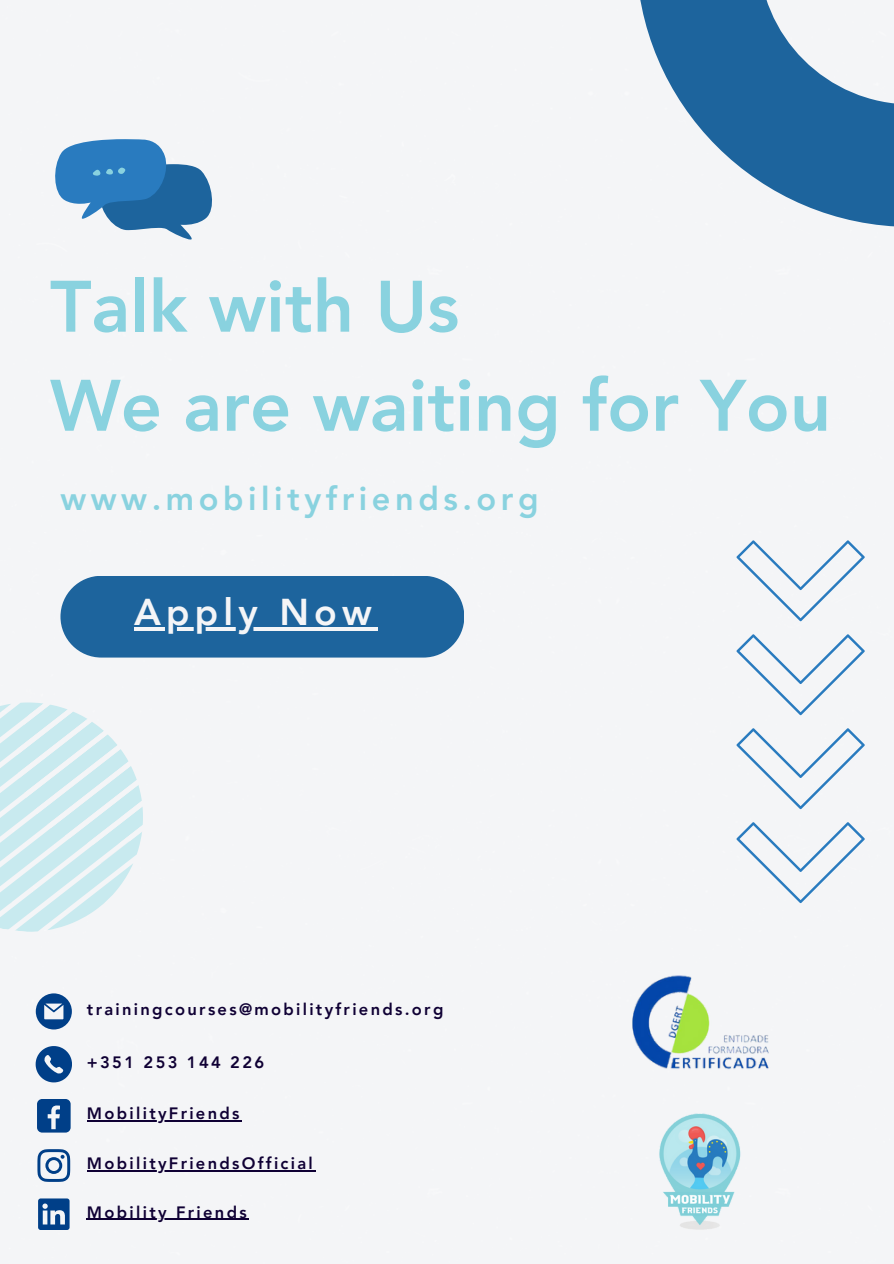
<style>
.page{position:relative;width:894px;height:1264px;background:#fff}
.page>*{position:absolute;margin:0;border:0;box-sizing:border-box;transform-origin:0 0}
.t1{font:800 71.85px/99px "Avenir LT Pro";color:#89d2df}
.t2{font:800 37.35px "Avenir LT Pro";letter-spacing:.14em;color:#f4f5f7}
.t3{font:800 32.55px "Avenir LT Pro";letter-spacing:.14em;color:#89d2df}
.t4{font:800 16.5px "Avenir LT Pro";letter-spacing:.14em;color:#0f0034}
</style>
<div class="page">
<div style="left:0;top:0;width:893px;height:1263px;background:#f4f5f7"></div>
<svg style="left:736px;top:822px;width:128px;height:81px"></svg>
<svg style="left:736px;top:728px;width:128px;height:81px"></svg>
<svg style="left:736px;top:634px;width:128px;height:81px"></svg>
<svg style="left:736px;top:540px;width:128px;height:81px"></svg>
<svg style="left:636px;top:0;width:257px;height:227px;fill:#1d649d"></svg>
<svg style="left:55px;top:139px;width:157px;height:100px"></svg>
<div style="left:60px;top:576px;width:404px;height:81px;background:#1d649d;border-radius:41px"></div>
<hr style="left:134px;top:627px;width:243px;height:3px;background:#f4f5f7">
<img style="left:653px;top:1110px;width:94px;height:119px">
<img style="left:627px;top:969px;width:146px;height:109px">
<svg style="left:36px;top:1046px;width:36px;height:36px"></svg>
<div style="left:37px;top:1098px;width:34px;height:34px;background:#003f88;border-radius:5px"></div>
<svg style="left:48px;top:1105px;width:12px;height:24px"></svg>
<hr style="left:87px;top:1120px;width:155px;height:1px;background:#0f0034">
<svg style="left:38px;top:1198px;width:32px;height:31px"></svg>
<hr style="left:87px;top:1218px;width:162px;height:1px;background:#0f0034">
<svg style="left:37px;top:1149px;width:33px;height:32px"></svg>
<hr style="left:87px;top:1169px;width:228px;height:2px;background:#0f0034">
<svg style="left:36px;top:993px;width:36px;height:36px"></svg>
<svg style="left:0;top:662px;width:190px;height:283px"></svg>
<p class="t1" style="left:50px;top:264px;width:782px">Talk with Us<br>We are waiting for You</p>
<h3 class="t3" style="left:60px;top:485px;width:479px">www.mobilityfriends.org</h3>
<h1 class="t2" style="left:134px;top:596px;width:239px">Apply Now</h1>
<p class="t4" style="left:87px;top:1002px;width:358px">trainingcourses@mobilityfriends.org</p>
<p class="t4" style="left:87px;top:1055px;width:179px">+351 253 144 226</p>
<p class="t4" style="left:87px;top:1106px;width:154px">MobilityFriends</p>
<p class="t4" style="left:87px;top:1156px;width:227px">MobilityFriendsOfficial</p>
<p class="t4" style="left:87px;top:1205px;width:161px">Mobility Friends</p>
</div>
